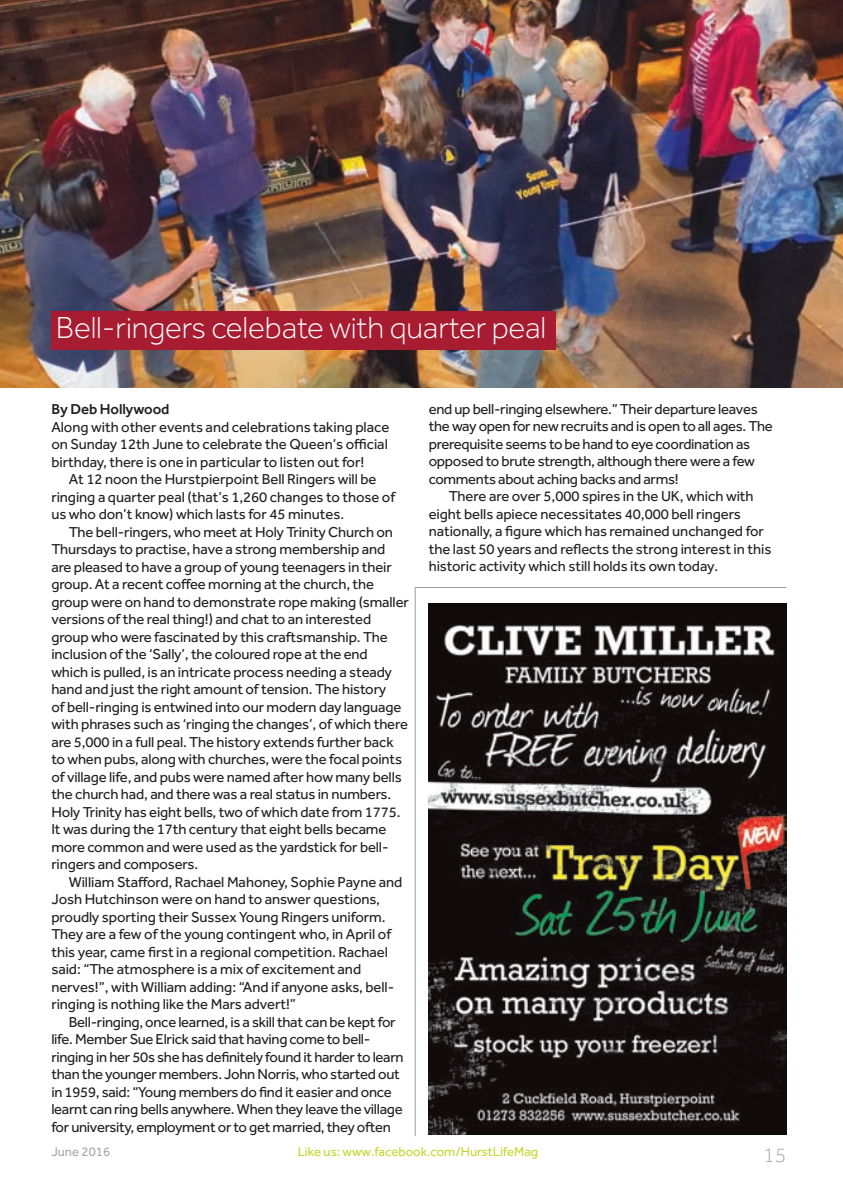
<style>
.page{position:relative;width:843px;height:1193px;background:#fff}
.page>*{position:absolute;margin:0;border:0;box-sizing:border-box;transform-origin:0 0}
.t1{font:300 31.5px "Effra";letter-spacing:-.005em;color:#fff}
.t2{font:300 21px "Effra";color:#a8a9ad}
.t3{font:14.88px/17.5px "Effra";letter-spacing:-.01em;color:#231f20}
.t4{font:500 14.88px "Effra";letter-spacing:-.005em;color:#231f20}
.t5{font:13.12px "Effra";color:#c1d72f}
.t6{font:13.12px "Effra";color:#a8a9ad}
</style>
<div class="page">
<img style="left:0;top:0;width:842px;height:388px">
<div style="left:51px;top:311px;width:504px;height:38px;background:#a81c31"></div>
<svg style="left:414px;top:587px;width:372px;height:549px;background:#433e3d"></svg>
<h1 class="t1" style="left:56px;top:309px;width:492px">Bell-ringers celebate with quarter peal</h1>
<p class="t4" style="left:51px;top:400px;width:120px">By Deb Hollywood</p>
<p class="t3" style="left:51px;top:417px;width:339px;text-align:justify">Along with other events and celebrations taking place on Sunday 12th June to celebrate the Queen’s official birthday, there is one in particular to listen out for!</p>
<p class="t3" style="left:51px;top:470px;width:345px;text-indent:17px">At 12 noon the Hurstpierpoint Bell Ringers will be ringing a quarter peal (that’s 1,260 changes to those of us who don’t know) which lasts for 45 minutes.</p>
<p class="t3" style="left:51px;top:522px;width:359px;text-indent:17px">The bell-ringers, who meet at Holy Trinity Church on Thursdays to practise, have a strong membership and are pleased to have a group of young teenagers in their group. At a recent coffee morning at the church, the group were on hand to demonstrate rope making (smaller versions of the real thing!) and chat to an interested group who were fascinated by this craftsmanship. The inclusion of the ‘Sally’, the coloured rope at the end<br>which is pulled, is an intricate process needing a steady hand and just the right amount of tension. The history<br>of bell-ringing is entwined into our modern day language with phrases such as ‘ringing the changes’, of which there are 5,000 in a full peal. The history extends further back to when pubs, along with churches, were the focal points of village life, and pubs were named after how many bells the church had, and there was a real status in numbers.<br>Holy Trinity has eight bells, two of which date from 1775.<br>It was during the 17th century that eight bells became more common and were used as the yardstick for bell&shy;ringers and composers.</p>
<p class="t3" style="left:51px;top:872px;width:352px;text-indent:17px">William Stafford, Rachael Mahoney, Sophie Payne and Josh Hutchinson were on hand to answer questions, proudly sporting their Sussex Young Ringers uniform.<br>They are a few of the young contingent who, in April of this year, came first in a regional competition. Rachael said: “The atmosphere is a mix of excitement and nerves!”, with William adding: “And if anyone asks, bell&shy;ringing is nothing like the Mars advert!”</p>
<p class="t3" style="left:51px;top:1012px;width:353px;text-indent:17px">Bell-ringing, once learned, is a skill that can be kept for life. Member Sue Elrick said that having come to bell&shy;ringing in her 50s she has definitely found it harder to learn than the younger members. John Norris, who started out in 1959, said: “Young members do find it easier and once learnt can ring bells anywhere. When they leave the village for university, employment or to get married, they often</p>
<p class="t3" style="left:428px;top:400px;width:345px">end up bell-ringing elsewhere.” Their departure leaves the way open for new recruits and is open to all ages. The prerequisite seems to be hand to eye coordination as opposed to brute strength, although there were a few comments about aching backs and arms!</p>
<p class="t3" style="left:428px;top:487px;width:344px;text-indent:20px">There are over 5,000 spires in the UK, which with eight bells apiece necessitates 40,000 bell ringers nationally, a figure which has remained unchanged for the last 50 years and reflects the strong interest in this historic activity which still holds its own today.</p>
<p class="t6" style="left:51px;top:1144px;width:60px">June 2016</p>
<p class="t5" style="left:298px;top:1144px;width:242px">Like us: www.facebook.com/HurstLifeMag</p>
<h2 class="t2" style="left:763px;top:1142px;width:24px">15</h2>
</div>
